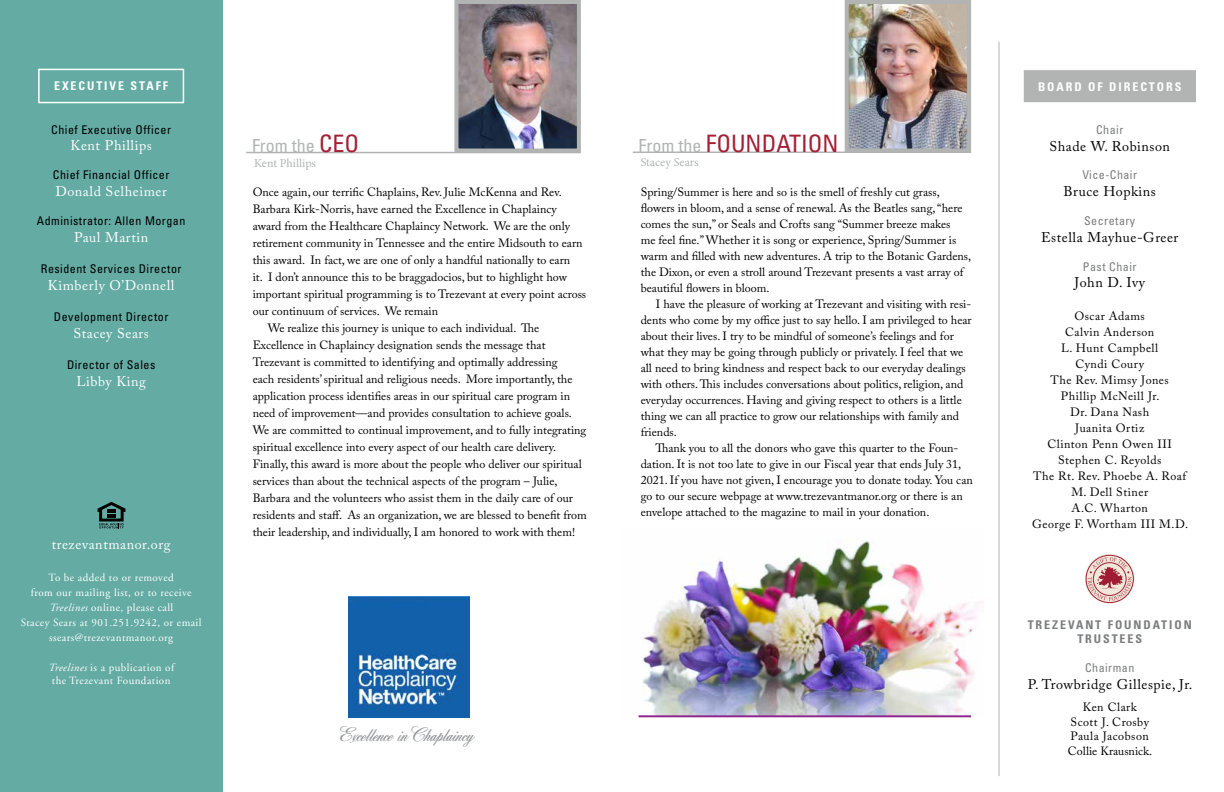
<style>
.page{position:relative;width:1224px;height:792px;background:#fff}
.page>*{position:absolute;margin:0;border:0;box-sizing:border-box;transform-origin:0 0}
.t1{font:condensed 24px "Univers";color:#a32035}
.t2{font:19px "Cursive";color:#939598}
.t3{font:condensed 18px "Univers";color:#b1b4b3}
.t4{font:14px "Adobe Caslon Pro";letter-spacing:.04em;color:#fff}
.t5{font:14px "Adobe Caslon Pro";letter-spacing:.04em;color:#000}
.t6{font:12px/16px "Adobe Caslon Pro";color:#000}
.t7{font:12px/16px "Adobe Caslon Pro";letter-spacing:.04em;color:#000;text-align:center}
.t8{font:condensed 12px "Univers";letter-spacing:.04em;color:#000}
.t9{font:condensed 12px "Univers";letter-spacing:.04em;color:#7c7d7f}
.t10{font:700 condensed 12px "Univers";letter-spacing:.16em;color:#fff}
.t11{font:700 condensed 12px/14.4px "Univers";letter-spacing:.16em;color:#7c7d7f;text-align:center}
.t12{font:12px "Minion Pro";color:#b1b4b3}
.t13{font:11px/15px "Adobe Garamond";letter-spacing:.04em;color:#fff;text-align:center}
.s1{font-style:italic}
.s2{font-size:24px;color:#a32035}
.s3{font-size:18px;color:#b1b4b3}
</style>
<div class="page">
<img style="left:638px;top:540px;width:345px;height:176px">
<div style="left:0;top:0;width:223px;height:792px;background:#63aba3"></div>
<hr style="left:999px;top:42px;width:1px;height:734px;background:#b1b4b3">
<hr style="left:246px;top:152px;width:335px;height:1px;background:#b1b4b3">
<hr style="left:633px;top:152px;width:338px;height:1px;background:#b1b4b3">
<img style="left:850px;top:5px;width:116px;height:143px">
<img style="left:459px;top:5px;width:117px;height:143px">
<div style="left:454px;top:0;width:127px;height:153px;border:4px solid #b1b4b3"></div>
<div style="left:845px;top:0;width:126px;height:153px;border:4px solid #b1b4b3"></div>
<div style="left:38px;top:69px;width:146px;height:34px;border:2px solid #fff"></div>
<svg style="left:98px;top:502px;width:27px;height:27px"></svg>
<div style="left:1023px;top:69px;width:174px;height:34px;background:#b1b4b3;border:1px solid #fff"></div>
<svg style="left:1086px;top:555px;width:48px;height:48px"></svg>
<img style="left:348px;top:596px;width:121px;height:121px">
<hr style="left:639px;top:715px;width:332px;height:2px;background:#91268f">
<p class="t10" style="left:54px;top:79px;width:116px">EXECUTIVE STAFF</p>
<p class="t8" style="left:51px;top:122px;width:121px">Chief Executive Officer</p>
<p class="t4" style="left:71px;top:137px;width:83px">Kent Phillips</p>
<p class="t8" style="left:53px;top:167px;width:118px">Chief Financial Officer</p>
<p class="t4" style="left:56px;top:183px;width:113px">Donald Selheimer</p>
<p class="t8" style="left:37px;top:213px;width:150px">Administrator: Allen Morgan</p>
<p class="t4" style="left:74px;top:229px;width:76px">Paul Martin</p>
<p class="t8" style="left:41px;top:261px;width:142px">Resident Services Director</p>
<p class="t4" style="left:48px;top:277px;width:128px">Kimberly O’Donnell</p>
<p class="t8" style="left:54px;top:309px;width:116px">Development Director</p>
<p class="t4" style="left:73px;top:325px;width:77px">Stacey Sears</p>
<p class="t8" style="left:67px;top:357px;width:90px">Director of Sales</p>
<p class="t4" style="left:76px;top:373px;width:71px">Libby King</p>
<p class="t4" style="left:52px;top:536px;width:120px">trezevantmanor.org</p>
<p class="t13" style="left:21px;top:570px;width:182px">To be added to or removed<br>from our mailing list, or to receive<br><span class="s1">Treelines</span> online, please call<br>Stacey Sears at 901.251.9242, or email ssears@trezevantmanor.org</p>
<p class="t13" style="left:48px;top:661px;width:128px;line-height:13px"><span class="s1">Treelines</span> is a publication of the Trezevant Foundation</p>
<h3 class="t3" style="left:252px;top:134px;width:109px">From the <span class="s2">CEO</span></h3>
<p class="t12" style="left:254px;top:155px;width:63px">Kent Phillips</p>
<p class="t6" style="left:253px;top:184px;width:311px">Once again, our terrific Chaplains, Rev. Julie McKenna and Rev.</p>
<p class="t6" style="left:253px;top:201px;width:306px">Barbara Kirk-Norris, have earned the Excellence in Chaplaincy</p>
<p class="t6" style="left:253px;top:218px;width:319px">award from the Healthcare Chaplaincy Network. We are the only</p>
<p class="t6" style="left:253px;top:235px;width:331px">retirement community in Tennessee and the entire Midsouth to earn</p>
<p class="t6" style="left:253px;top:252px;width:319px">this award. In fact, we are one of only a handful nationally to earn</p>
<p class="t6" style="left:253px;top:269px;width:316px">it. I don’t announce this to be braggadocios, but to highlight how</p>
<p class="t6" style="left:253px;top:286px;width:335px">important spiritual programming is to Trezevant at every point across</p>
<p class="t6" style="left:253px;top:303px;width:187px">our continuum of services. We remain</p>
<p class="t6" style="left:268px;top:320px;width:273px">We realize this journey is unique to each individual. The</p>
<p class="t6" style="left:253px;top:337px;width:294px">Excellence in Chaplaincy designation sends the message that</p>
<p class="t6" style="left:253px;top:354px;width:307px">Trezevant is committed to identifying and optimally addressing</p>
<p class="t6" style="left:253px;top:371px;width:321px">each residents’ spiritual and religious needs. More importantly, the</p>
<p class="t6" style="left:253px;top:388px;width:319px">application process identifies areas in our spiritual care program in</p>
<p class="t6" style="left:253px;top:405px;width:321px">need of improvement—and provides consultation to achieve goals.</p>
<p class="t6" style="left:253px;top:422px;width:335px">We are committed to continual improvement, and to fully integrating</p>
<p class="t6" style="left:253px;top:439px;width:305px">spiritual excellence into every aspect of our health care delivery.</p>
<p class="t6" style="left:253px;top:456px;width:331px">Finally, this award is more about the people who deliver our spiritual</p>
<p class="t6" style="left:253px;top:473px;width:306px">services than about the technical aspects of the program – Julie,</p>
<p class="t6" style="left:253px;top:490px;width:322px">Barbara and the volunteers who assist them in the daily care of our</p>
<p class="t6" style="left:253px;top:507px;width:336px">residents and staff. As an organization, we are blessed to benefit from</p>
<p class="t6" style="left:253px;top:524px;width:324px">their leadership, and individually, I am honored to work with them!</p>
<h2 class="t2" style="left:334px;top:725px;width:140px">Excellence in Chaplaincy</h2>
<h1 class="t1" style="left:639px;top:128px;width:202px"><span class="s3">From the</span> FOUNDATION</h1>
<p class="t12" style="left:641px;top:155px;width:59px">Stacey Sears</p>
<p class="t6" style="left:641px;top:184px;width:332px">Spring/Summer is here and so is the smell of freshly cut grass, flowers in bloom, and a sense of renewal. As the Beatles sang, “here comes the sun,” or Seals and Crofts sang “Summer breeze makes<br>me feel fine.” Whether it is song or experience, Spring/Summer is warm and filled with new adventures. A trip to the Botanic Gardens, the Dixon, or even a stroll around Trezevant presents a vast array of beautiful flowers in bloom.</p>
<p class="t6" style="left:641px;top:296px;width:333px;text-indent:15px">I have the pleasure of working at Trezevant and visiting with resi&shy;dents who come by my office just to say hello. I am privileged to hear about their lives. I try to be mindful of someone’s feelings and for what they may be going through publicly or privately. I feel that we all need to bring kindness and respect back to our everyday dealings with others. This includes conversations about politics, religion, and everyday occurrences. Having and giving respect to others is a little thing we can all practice to grow our relationships with family and friends.</p>
<p class="t6" style="left:641px;top:440px;width:334px;text-indent:15px">Thank you to all the donors who gave this quarter to the Foun&shy;dation. It is not too late to give in our Fiscal year that ends July 31, 2021. If you have not given, I encourage you to donate today. You can go to our secure webpage at www.trezevantmanor.org or there is an envelope attached to the magazine to mail in your donation.</p>
<p class="t10" style="left:1038px;top:79px;width:145px">BOARD OF DIRECTORS</p>
<p class="t9" style="left:1096px;top:122px;width:29px">Chair</p>
<p class="t5" style="left:1049px;top:138px;width:122px">Shade W. Robinson</p>
<p class="t9" style="left:1082px;top:168px;width:56px">Vice-Chair</p>
<p class="t5" style="left:1064px;top:183px;width:94px">Bruce Hopkins</p>
<p class="t9" style="left:1084px;top:213px;width:53px">Secretary</p>
<p class="t5" style="left:1041px;top:229px;width:139px">Estella Mayhue-Greer</p>
<p class="t9" style="left:1083px;top:259px;width:55px">Past Chair</p>
<p class="t5" style="left:1075px;top:274px;width:72px">John D. Ivy</p>
<p class="t7" style="left:1032px;top:308px;width:157px">Oscar Adams<br>Calvin Anderson<br>L. Hunt Campbell<br>Cyndi Coury<br>The Rev. Mimsy Jones<br>Phillip McNeill Jr.<br>Dr. Dana Nash<br>Juanita Ortiz<br>Clinton Penn Owen III<br>Stephen C. Reyolds<br>The Rt. Rev. Phoebe A. Roaf<br>M. Dell Stiner<br>A.C. Wharton<br>George F. Wortham III M.D.</p>
<p class="t11" style="left:1028px;top:617px;width:165px">TREZEVANT FOUNDATION<br>TRUSTEES</p>
<p class="t9" style="left:1085px;top:660px;width:51px">Chairman</p>
<p class="t5" style="left:1028px;top:676px;width:166px">P. Trowbridge Gillespie, Jr.</p>
<p class="t7" style="left:1068px;top:700px;width:86px;line-height:14.4px">Ken Clark<br>Scott J. Crosby<br>Paula Jacobson<br>Collie Krausnick.</p>
</div>
